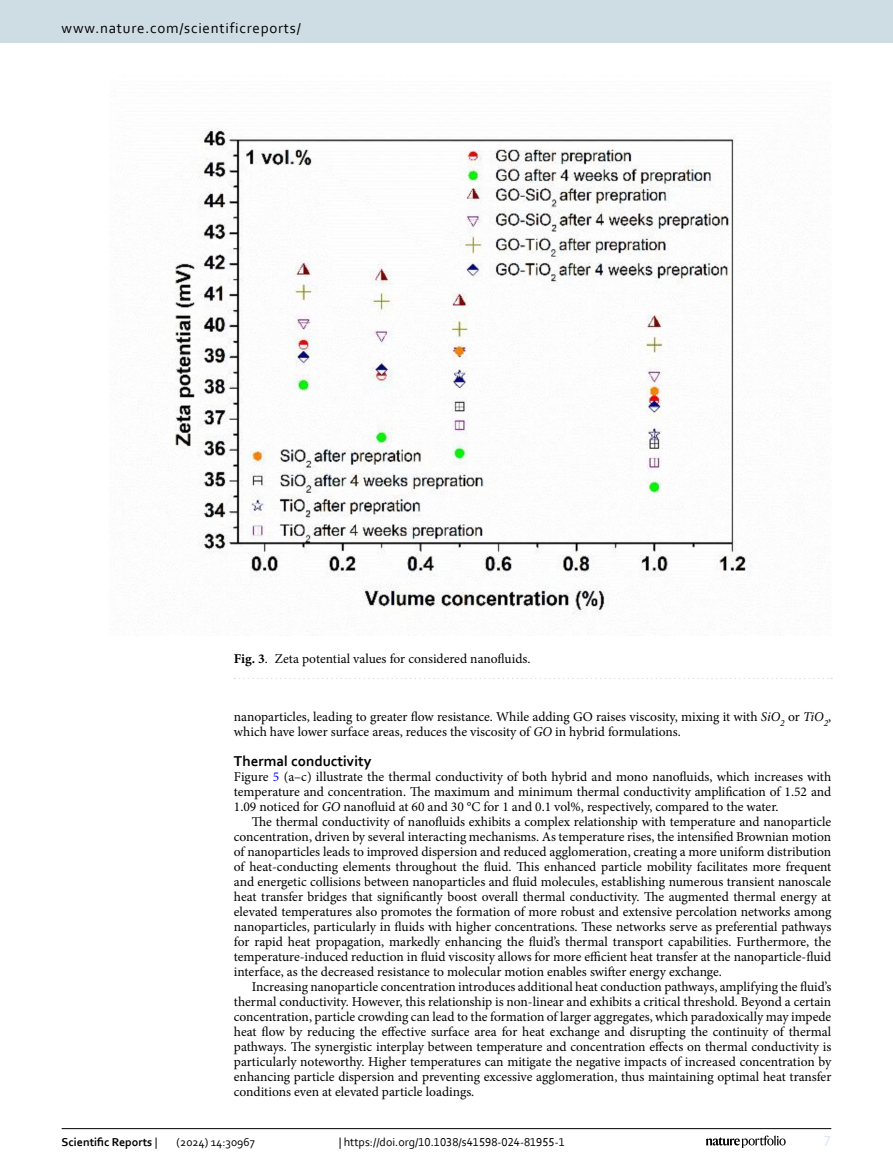
<style>
.page{position:relative;width:893px;height:1174px;background:#fff}
.page>*{position:absolute;margin:0;border:0;box-sizing:border-box;transform-origin:0 0}
.t1{font:15px "Corbel";letter-spacing:.05em;color:#000}
.Head_2{font:700 15px "Corbel";color:#000}
.t2{font:15px "Corbel";color:#d9e4eb}
.Body_Text_Indent{font:13.5px/15px "Minion Pro";color:#000;text-align:justify}
.Body_Text{font:13.5px/15px "Minion Pro";letter-spacing:-.005em;color:#000;text-align:justify}
.Figure_Caption{font:13.5px "Minion Pro";color:#000}
.t3{font:12px "Corbel";color:#000}
.t4{font:700 12px "Corbel";color:#000}
.s1{font-weight:700}
.s2{font-style:italic}
.s3{color:#00f}
.s4{font-weight:400}
</style>
<div class="page">
<img style="left:168px;top:128px;width:637px;height:487px">
<svg style="left:235px;top:677px;width:597px;height:2px"></svg>
<hr style="left:62px;top:1128px;width:769px;height:1px;background:#000">
<svg style="left:706px;top:1135px;width:80px;height:12px"></svg>
<div style="left:0;top:0;width:893px;height:43px;background:#cedde4"></div>
<p class="t1" style="left:62px;top:18px;width:241px">www.nature.com/scientificreports/</p>
<p class="Figure_Caption" style="left:234px;top:650px;width:298px"><span class="s1">Fig. 3</span>. Zeta potential values for considered nanofluids.</p>
<p class="Body_Text_Indent" style="left:234px;top:709px;width:599px">nanoparticles, leading to greater flow resistance. While adding GO raises viscosity, mixing it with <span class="s2">SiO</span><sub>2</sub> or <span class="s2">TiO</span><sub>2</sub>, which have lower surface areas, reduces the viscosity of <span class="s2">GO</span> in hybrid formulations.</p>
<p class="Head_2" style="left:234px;top:752px;width:139px">Thermal conductivity</p>
<p class="Body_Text" style="left:234px;top:769px;width:599px">Figure <span class="s3">5</span> (a–c) illustrate the thermal conductivity of both hybrid and mono nanofluids, which increases with temperature and concentration. The maximum and minimum thermal conductivity amplification of 1.52 and 1.09 noticed for <span class="s2">GO</span> nanofluid at 60 and 30 °C for 1 and 0.1 vol%, respectively, compared to the water.</p>
<p class="Body_Text_Indent" style="left:234px;top:814px;width:599px;text-indent:18px">The thermal conductivity of nanofluids exhibits a complex relationship with temperature and nanoparticle concentration, driven by several interacting mechanisms. As temperature rises, the intensified Brownian motion of nanoparticles leads to improved dispersion and reduced agglomeration, creating a more uniform distribution of heat-conducting elements throughout the fluid. This enhanced particle mobility facilitates more frequent and energetic collisions between nanoparticles and fluid molecules, establishing numerous transient nanoscale heat transfer bridges that significantly boost overall thermal conductivity. The augmented thermal energy at elevated temperatures also promotes the formation of more robust and extensive percolation networks among nanoparticles, particularly in fluids with higher concentrations. These networks serve as preferential pathways for rapid heat propagation, markedly enhancing the fluid’s thermal transport capabilities. Furthermore, the temperature-induced reduction in fluid viscosity allows for more efficient heat transfer at the nanoparticle-fluid interface, as the decreased resistance to molecular motion enables swifter energy exchange.</p>
<p class="Body_Text_Indent" style="left:234px;top:979px;width:599px;text-indent:18px">Increasing nanoparticle concentration introduces additional heat conduction pathways, amplifying the fluid’s thermal conductivity. However, this relationship is non-linear and exhibits a critical threshold. Beyond a certain concentration, particle crowding can lead to the formation of larger aggregates, which paradoxically may impede heat flow by reducing the effective surface area for heat exchange and disrupting the continuity of thermal pathways. The synergistic interplay between temperature and concentration effects on thermal conductivity is particularly noteworthy. Higher temperatures can mitigate the negative impacts of increased concentration by enhancing particle dispersion and preventing excessive agglomeration, thus maintaining optimal heat transfer conditions even at elevated particle loadings.</p>
<p class="t4" style="left:62px;top:1134px;width:97px">Scientific Reports <span class="s4">|</span></p>
<p class="t3" style="left:177px;top:1134px;width:80px">(2024) 14:30967</p>
<p class="t3" style="left:339px;top:1134px;width:228px">| https://doi.org/10.1038/s41598-024-81955-1</p>
<p class="t2" style="left:824px;top:1132px;width:9px">7</p>
</div>
